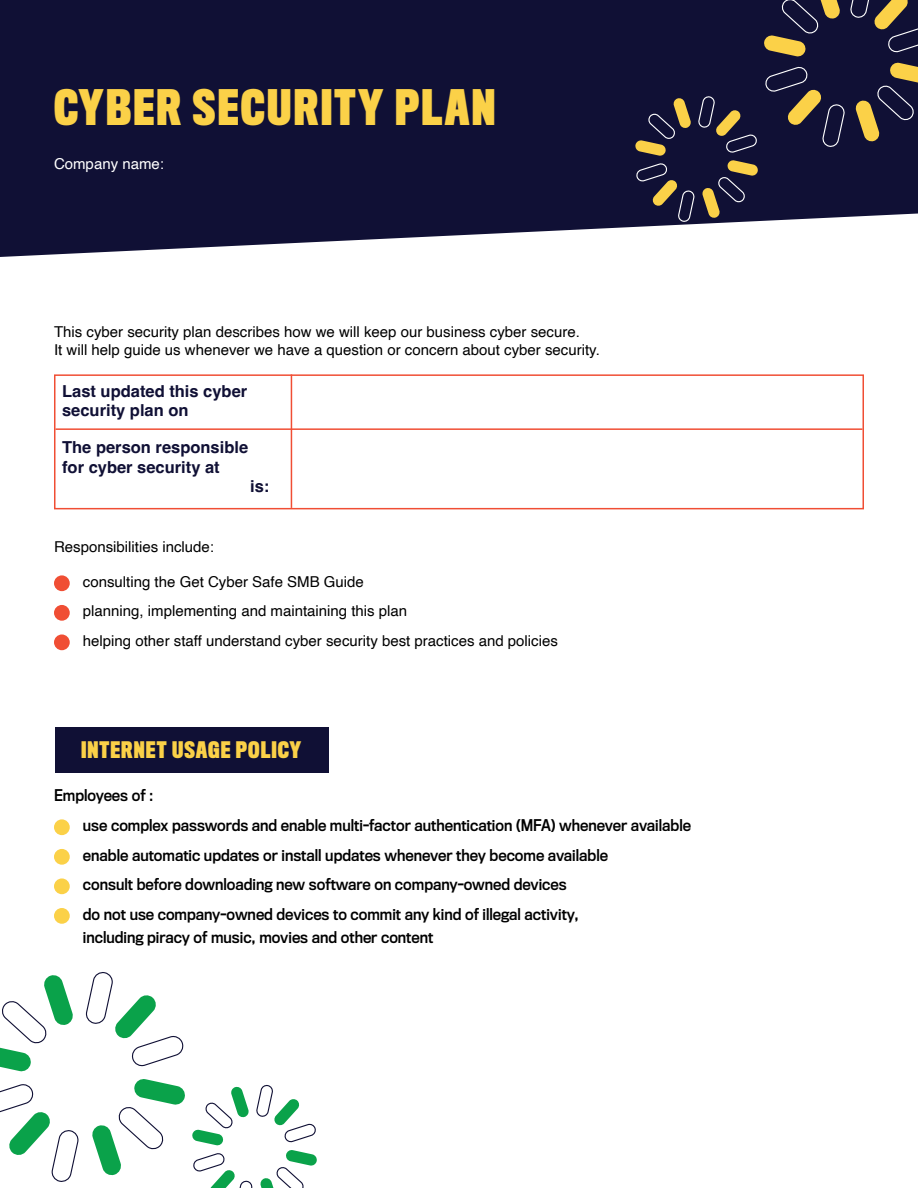
<style>
.page{position:relative;width:918px;height:1188px;background:#fff}
.page>*{position:absolute;margin:0;border:0;box-sizing:border-box;transform-origin:0 0}
.H2_-_White{font:700 45px "Titling Gothic FB Comp";letter-spacing:.05em;color:#fbd148}
.Form_H2{font:700 21px "Titling Gothic FB Comp";letter-spacing:.05em;color:#fbd148}
.Form_Bold{font:700 16.5px/19.8px "Helvetica";color:#101035}
.t1{font:15px/22.5px "Titling Gothic FB Narrow Standard";color:#000}
.Form_Body{font:15px/18px "Helvetica";color:#000}
.Form_Body-2{font:15px "Helvetica";color:#fff}
</style>
<div class="page">
<svg style="left:0;top:0;width:717px;height:257px;background:#212143"></svg>
<svg style="left:635px;top:0;width:283px;height:223px;background:#29263c"></svg>
<div style="left:54px;top:374px;width:810px;height:135px;border:2px solid #f04e34"></div>
<hr style="left:291px;top:374px;width:1px;height:134px;background:#f04e34">
<hr style="left:56px;top:428px;width:806px;height:2px;background:#f04e34">
<div style="left:54px;top:575px;width:16px;height:16px;background:#f04e34;border-radius:50%"></div>
<div style="left:54px;top:819px;width:16px;height:16px;background:#fbd148;border-radius:50%"></div>
<div style="left:54px;top:908px;width:16px;height:16px;background:#fbd148;border-radius:50%"></div>
<div style="left:54px;top:605px;width:16px;height:16px;background:#f04e34;border-radius:50%"></div>
<div style="left:54px;top:849px;width:16px;height:16px;background:#fbd148;border-radius:50%"></div>
<div style="left:54px;top:634px;width:16px;height:16px;background:#f04e34;border-radius:50%"></div>
<div style="left:54px;top:878px;width:16px;height:16px;background:#fbd148;border-radius:50%"></div>
<div style="left:56px;top:727px;width:273px;height:45px;background:#101035"></div>
<svg style="left:0;top:972px;width:185px;height:210px"></svg>
<svg style="left:192px;top:1084px;width:125px;height:104px"></svg>
<h2 class="H2_-_White" style="left:54px;top:82px;width:443px">CYBER SECURITY PLAN</h2>
<p class="Form_Body-2" style="left:54px;top:152px;width:112px">Company name:</p>
<p class="Form_Body" style="left:54px;top:323px;width:547px">This cyber security plan describes how we will keep our business cyber secure.<br>It will help guide us whenever we have a question or concern about cyber security.</p>
<p class="Form_Bold" style="left:62px;top:383px;width:187px">Last updated this cyber security plan on</p>
<p class="Form_Bold" style="left:62px;top:439px;width:188px">The person responsible for cyber security at</p>
<p class="Form_Body" style="left:54px;top:538px;width:162px">Responsibilities include:</p>
<p class="Form_Bold" style="left:250px;top:479px;width:21px">is:</p>
<p class="Form_Body" style="left:83px;top:573px;width:282px">consulting the Get Cyber Safe SMB Guide</p>
<p class="Form_Body" style="left:83px;top:602px;width:326px">planning, implementing and maintaining this plan</p>
<p class="Form_Body" style="left:83px;top:632px;width:476px">helping other staff understand cyber security best practices and policies</p>
<h2 class="Form_H2" style="left:81px;top:738px;width:222px">INTERNET USAGE POLICY</h2>
<p class="t1" style="left:54px;top:784px;width:101px">Employees of :</p>
<p class="t1" style="left:83px;top:815px;width:610px">use complex passwords and enable multi-factor authentication (MFA) whenever available</p>
<p class="t1" style="left:83px;top:844px;width:527px">enable automatic updates or install updates whenever they become available</p>
<p class="t1" style="left:83px;top:874px;width:485px">consult before downloading new software on company-owned devices</p>
<p class="t1" style="left:83px;top:903px;width:497px">do not use company-owned devices to commit any kind of illegal activity, including piracy of music, movies and other content</p>
</div>
